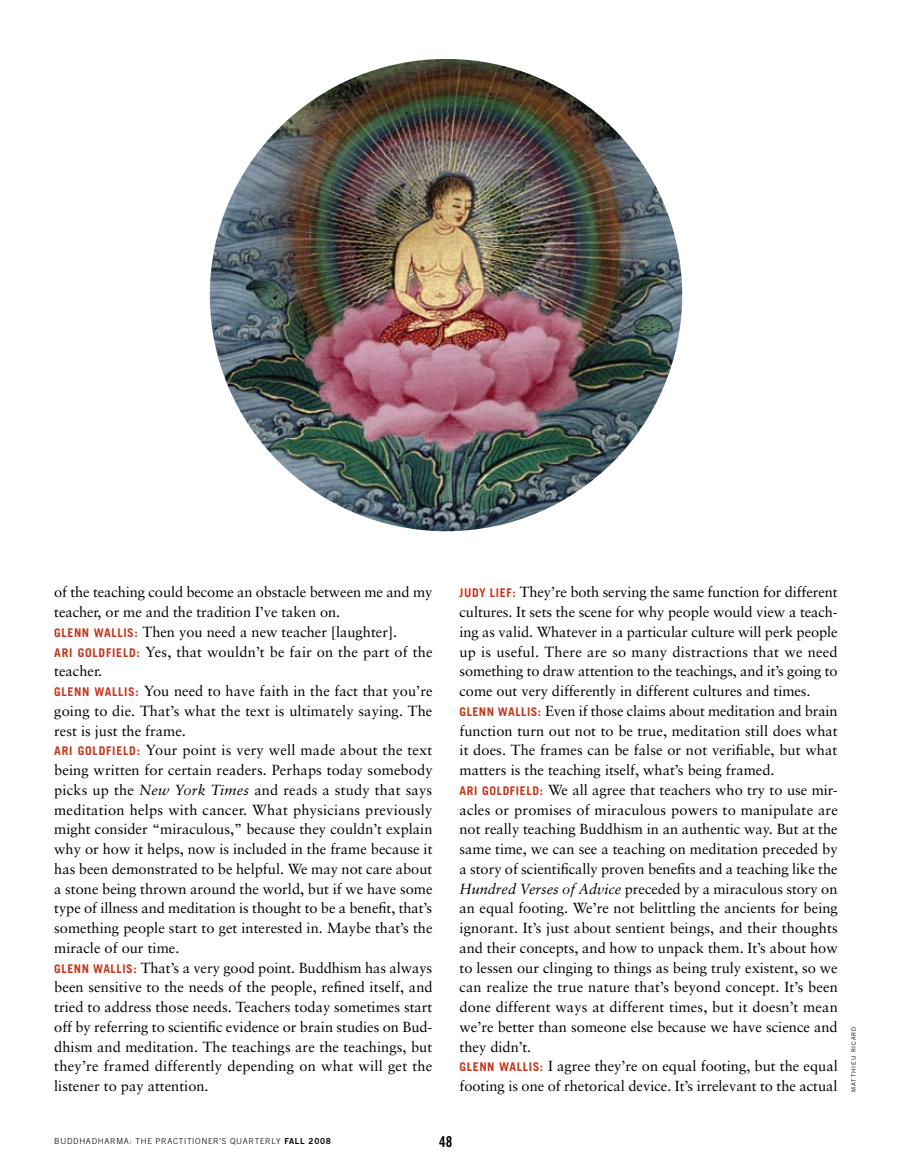
<style>
.page{position:relative;width:905px;height:1175px;background:#fff}
.page>*{position:absolute;margin:0;border:0;box-sizing:border-box;transform-origin:0 0}
.t1{font:15px "Trade Gothic Bold Cond Twenty SC680";color:#000}
.t2{font:14.7px/19.8px "Sabon";color:#000}
.t3{font:300 8.25px "Trade Gothic";letter-spacing:.08em;color:#000}
.t4{font:6px "Trade Gothic";letter-spacing:.15em;color:#000}
.s1{font-family:"Trade Gothic";font-weight:700;font-size:12px;color:#c5361c}
.s2{font-style:italic}
.s3{font-family:"Trade Gothic Bold Two";font-weight:400}
.s4{font-family:"Trade Gothic Bold Two SC680";font-weight:400}
</style>
<div class="page">
<img style="left:210px;top:59px;width:472px;height:472px;border-radius:236px">
<p class="t2" style="left:54px;top:582px;width:380px">of the teaching could become an obstacle between me and my teacher, or me and the tradition I’ve taken on.<br><span class="s1">GLENN WALLIS:</span> Then you need a new teacher [laughter].<br><span class="s1">ARI GOLDFIELD:</span> Yes, that wouldn’t be fair on the part of the teacher.<br><span class="s1">GLENN WALLIS:</span> You need to have faith in the fact that you’re going to die. That’s what the text is ultimately saying. The rest is just the frame.<br><span class="s1">ARI GOLDFIELD:</span> Your point is very well made about the text being written for certain readers. Perhaps today somebody picks up the <span class="s2">New York Times</span> and reads a study that says meditation helps with cancer. What physicians previously might consider “miraculous,” because they couldn’t explain why or how it helps, now is included in the frame because it has been demonstrated to be helpful. We may not care about a stone being thrown around the world, but if we have some type of illness and meditation is thought to be a benefit, that’s something people start to get interested in. Maybe that’s the miracle of our time.<br><span class="s1">GLENN WALLIS:</span> That’s a very good point. Buddhism has always been sensitive to the needs of the people, refined itself, and tried to address those needs. Teachers today sometimes start off by referring to scientific evidence or brain studies on Bud&shy;dhism and meditation. The teachings are the teachings, but they’re framed differently depending on what will get the listener to pay attention.</p>
<p class="t2" style="left:459px;top:582px;width:380px"><span class="s1">JUDY LIEF:</span> They’re both serving the same function for different cultures. It sets the scene for why people would view a teach&shy;ing as valid. Whatever in a particular culture will perk people up is useful. There are so many distractions that we need something to draw attention to the teachings, and it’s going to come out very differently in different cultures and times.<br><span class="s1">GLENN WALLIS:</span> Even if those claims about meditation and brain function turn out not to be true, meditation still does what it does. The frames can be false or not verifiable, but what matters is the teaching itself, what’s being framed.<br><span class="s1">ARI GOLDFIELD:</span> We all agree that teachers who try to use mir&shy;acles or promises of miraculous powers to manipulate are not really teaching Buddhism in an authentic way. But at the same time, we can see a teaching on meditation preceded by a story of scientifically proven benefits and a teaching like the <span class="s2">Hundred Verses of Advice</span> preceded by a miraculous story on an equal footing. We’re not belittling the ancients for being ignorant. It’s just about sentient beings, and their thoughts and their concepts, and how to unpack them. It’s about how to lessen our clinging to things as being truly existent, so we can realize the true nature that’s beyond concept. It’s been done different ways at different times, but it doesn’t mean we’re better than someone else because we have science and they didn’t.<br><span class="s1">GLENN WALLIS:</span> I agree they’re on equal footing, but the equal footing is one of rhetorical device. It’s irrelevant to the actual</p>
<p class="t4" style="left:850px;top:1091px;width:66px;rotate:-90deg">matthieu ricard</p>
<p class="t3" style="left:54px;top:1136px;width:278px">BUDDHADHARMA: THE PRACTITIONER’S QUARTERLY <span class="s3">fall</span> <span class="s4">2008</span></p>
<p class="t1" style="left:439px;top:1132px;width:15px">48</p>
</div>
